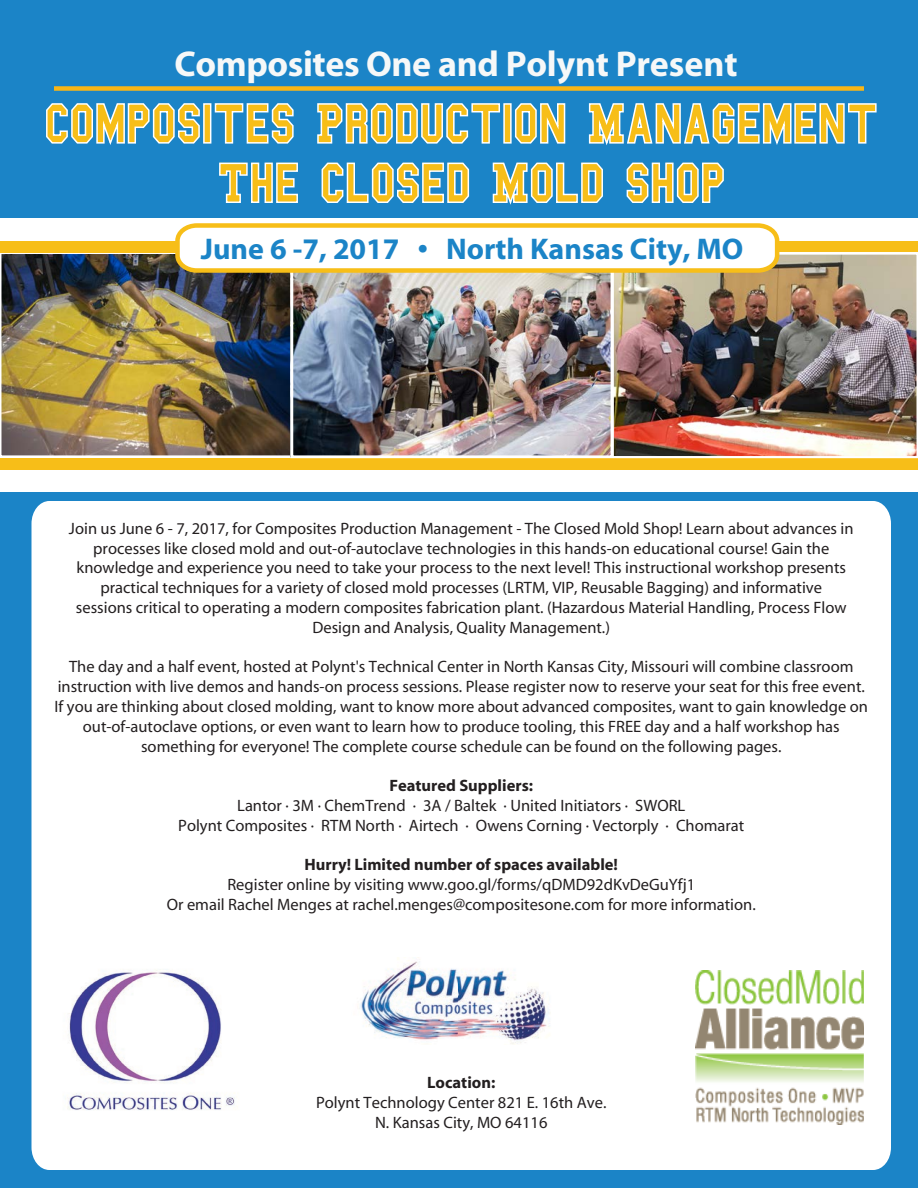
<style>
.page{position:relative;width:918px;height:1188px;background:#1b84c7}
.page>*{position:absolute;margin:0;border:0;box-sizing:border-box;transform-origin:0 0}
.t1{font:700 56.85px/59.4px "College";color:#f7be18;text-align:center;scale:.87 1}
.t2{font:700 36px "Myriad";letter-spacing:-.01em;color:#f6f8f8}
.t3{font:700 30px "Myriad";color:#1b84c7}
.t4{font:16.5px/19.8px "Myriad";color:#231f20;text-align:center}
.t5{font:700 16.5px "Myriad";color:#231f20}
</style>
<div class="page">
<div style="left:32px;top:501px;width:859px;height:669px;background:#fff"></div>
<img style="left:54px;top:960px;width:190px;height:175px">
<img style="left:696px;top:971px;width:168px;height:154px">
<svg style="left:46px;top:103px;width:154px;height:42px"></svg>
<div style="left:203px;top:103px;width:8px;height:41px;border:2px solid #fff"></div>
<svg style="left:214px;top:103px;width:80px;height:41px"></svg>
<svg style="left:317px;top:103px;width:183px;height:41px"></svg>
<div style="left:503px;top:103px;width:9px;height:41px;border:2px solid #fff"></div>
<svg style="left:515px;top:103px;width:51px;height:41px"></svg>
<svg style="left:588px;top:103px;width:289px;height:42px"></svg>
<svg style="left:219px;top:162px;width:79px;height:41px"></svg>
<svg style="left:321px;top:162px;width:149px;height:41px"></svg>
<svg style="left:492px;top:162px;width:111px;height:43px"></svg>
<svg style="left:626px;top:162px;width:98px;height:41px"></svg>
<img style="left:0;top:252px;width:290px;height:206px">
<img style="left:294px;top:275px;width:314px;height:179px">
<div style="left:290px;top:251px;width:324px;height:207px;border:3px solid #fff"></div>
<div style="left:0;top:219px;width:918px;height:22px;background:#fff"></div>
<div style="left:0;top:469px;width:918px;height:22px;background:#fff"></div>
<div style="left:0;top:241px;width:918px;height:11px;background:#f7be18"></div>
<div style="left:0;top:458px;width:918px;height:12px;background:#f7be18"></div>
<hr style="left:290px;top:457px;width:318px;height:1px;background:#fff">
<img style="left:608px;top:252px;width:310px;height:206px">
<div style="left:54px;top:86px;width:810px;height:5px;background:#f9b617"></div>
<img style="left:351px;top:958px;width:216px;height:86px">
<svg style="left:173px;top:223px;width:609px;height:52px"></svg>
<h2 class="t2" style="left:174px;top:45px;width:565px">Composites One and Polynt Present</h2>
<h1 class="t1" style="left:44px;top:94px;width:960px">COMPOSITES PRODUCTION MANAGEMENT<br>THE CLOSED MOLD SHOP</h1>
<h3 class="t3" style="left:201px;top:233px;width:544px">June 6 -7, 2017 • North Kansas City, MO</h3>
<p class="t4" style="left:69px;top:519px;width:786px">Join us June 6 - 7, 2017, for Composites Production Management - The Closed Mold Shop! Learn about advances in processes like closed mold and out-of-autoclave technologies in this hands-on educational course! Gain the knowledge and experience you need to take your process to the next level! This instructional workshop presents practical techniques for a variety of closed mold processes (LRTM, VIP, Reusable Bagging) and informative<br>sessions critical to operating a modern composites fabrication plant. (Hazardous Material Handling, Process Flow Design and Analysis, Quality Management.)</p>
<p class="t4" style="left:55px;top:658px;width:815px">The day and a half event, hosted at Polynt's Technical Center in North Kansas City, Missouri will combine classroom instruction with live demos and hands-on process sessions. Please register now to reserve your seat for this free event.<br>If you are thinking about closed molding, want to know more about advanced composites, want to gain knowledge on out-of-autoclave options, or even want to learn how to produce tooling, this FREE day and a half workshop has something for everyone! The complete course schedule can be found on the following pages.</p>
<p class="t5" style="left:389px;top:777px;width:145px">Featured Suppliers:</p>
<p class="t4" style="left:178px;top:796px;width:568px">Lantor · 3M · ChemTrend · 3A / Baltek · United Initiators · SWORL<br>Polynt Composites · RTM North · Airtech · Owens Corning · Vectorply · Chomarat</p>
<p class="t5" style="left:305px;top:856px;width:315px">Hurry! Limited number of spaces available!</p>
<p class="t4" style="left:167px;top:875px;width:591px">Register online by visiting www.goo.gl/forms/qDMD92dKvDeGuYfj1<br>Or email Rachel Menges at rachel.menges@compositesone.com for more information.</p>
<p class="t5" style="left:427px;top:1074px;width:70px">Location:</p>
<p class="t4" style="left:316px;top:1093px;width:292px">Polynt Technology Center 821 E. 16th Ave.<br>N. Kansas City, MO 64116</p>
</div>
